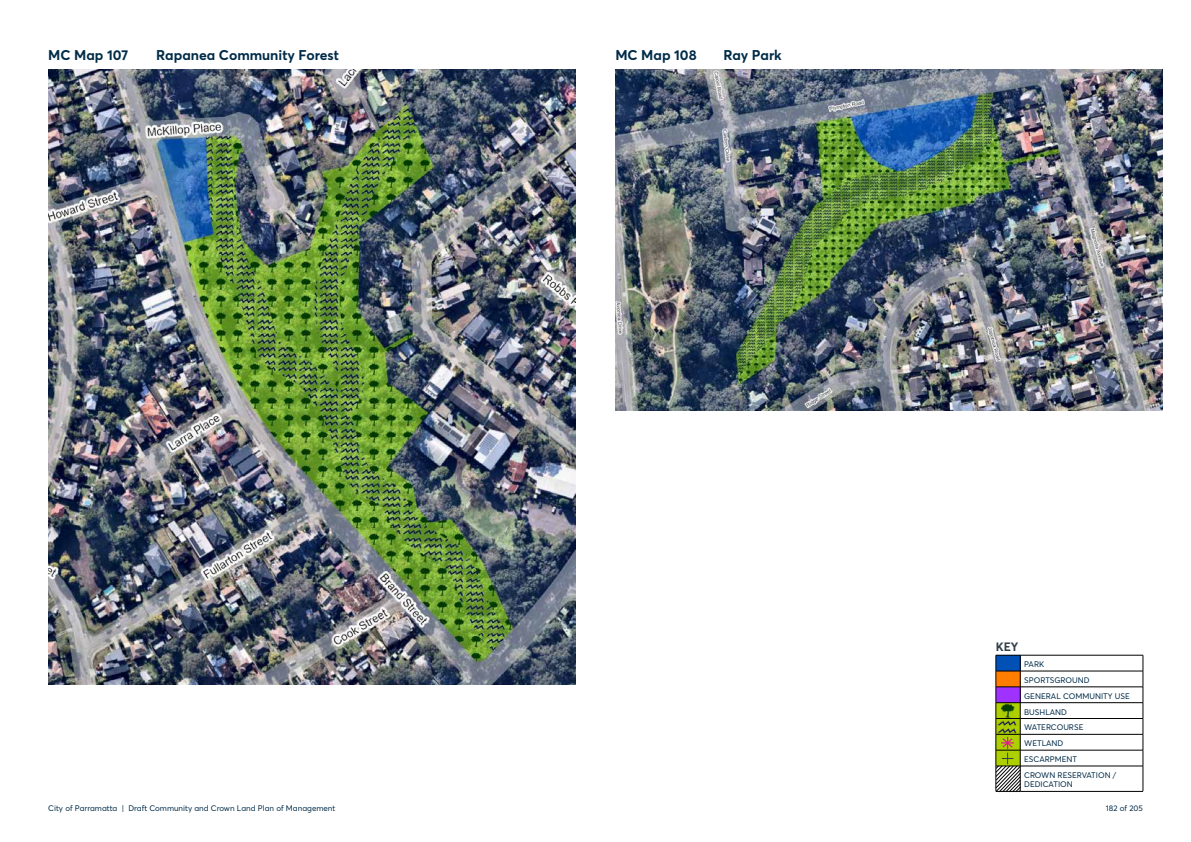
<style>
.page{position:relative;width:1191px;height:842px;background:#fff}
.page>*{position:absolute;margin:0;border:0;box-sizing:border-box;transform-origin:0 0}
.t1{font:700 14px "Parramatta";color:#002c49}
.t2{font:700 12px "Parramatta";color:#323f48}
.t3{font:8px/15.8px "Parramatta";color:#002c49}
</style>
<div class="page">
<img style="left:615px;top:69px;width:547px;height:342px">
<img style="left:48px;top:69px;width:527px;height:615px">
<hr style="left:1020px;top:655px;width:123px;height:1px;background:#000">
<hr style="left:1020px;top:671px;width:123px;height:1px;background:#000">
<hr style="left:1020px;top:687px;width:123px;height:1px;background:#000">
<hr style="left:1020px;top:702px;width:123px;height:1px;background:#000">
<hr style="left:1020px;top:718px;width:123px;height:1px;background:#000">
<hr style="left:1020px;top:734px;width:123px;height:1px;background:#000">
<hr style="left:1020px;top:750px;width:123px;height:1px;background:#000">
<hr style="left:1020px;top:766px;width:123px;height:1px;background:#000">
<svg style="left:1142px;top:655px;width:1px;height:136px"></svg>
<hr style="left:1020px;top:791px;width:123px;height:1px;background:#000">
<svg style="left:995px;top:655px;width:26px;height:138px;background:#837d4d"></svg>
<h1 class="t1" style="left:48px;top:45px;width:82px">MC Map 107</h1>
<h1 class="t1" style="left:156px;top:45px;width:184px">Rapanea Community Forest</h1>
<h1 class="t1" style="left:615px;top:45px;width:83px">MC Map 108</h1>
<h1 class="t1" style="left:723px;top:45px;width:60px">Ray Park</h1>
<p class="t3" style="left:48px;top:800px;width:289px">City of Parramatta | Draft Community and Crown Land Plan of Management</p>
<h2 class="t2" style="left:995px;top:638px;width:24px">KEY</h2>
<p class="t3" style="left:1024px;top:656px;width:107px">PARK<br>SPORTSGROUND<br>GENERAL COMMUNITY USE<br>BUSHLAND<br>WATERCOURSE<br>WETLAND<br>ESCARPMENT<br>CROWN RESERVATION /</p>
<p class="t3" style="left:1024px;top:776px;width:50px">DEDICATION</p>
<p class="t3" style="left:1106px;top:800px;width:38px">182 of 205</p>
</div>
